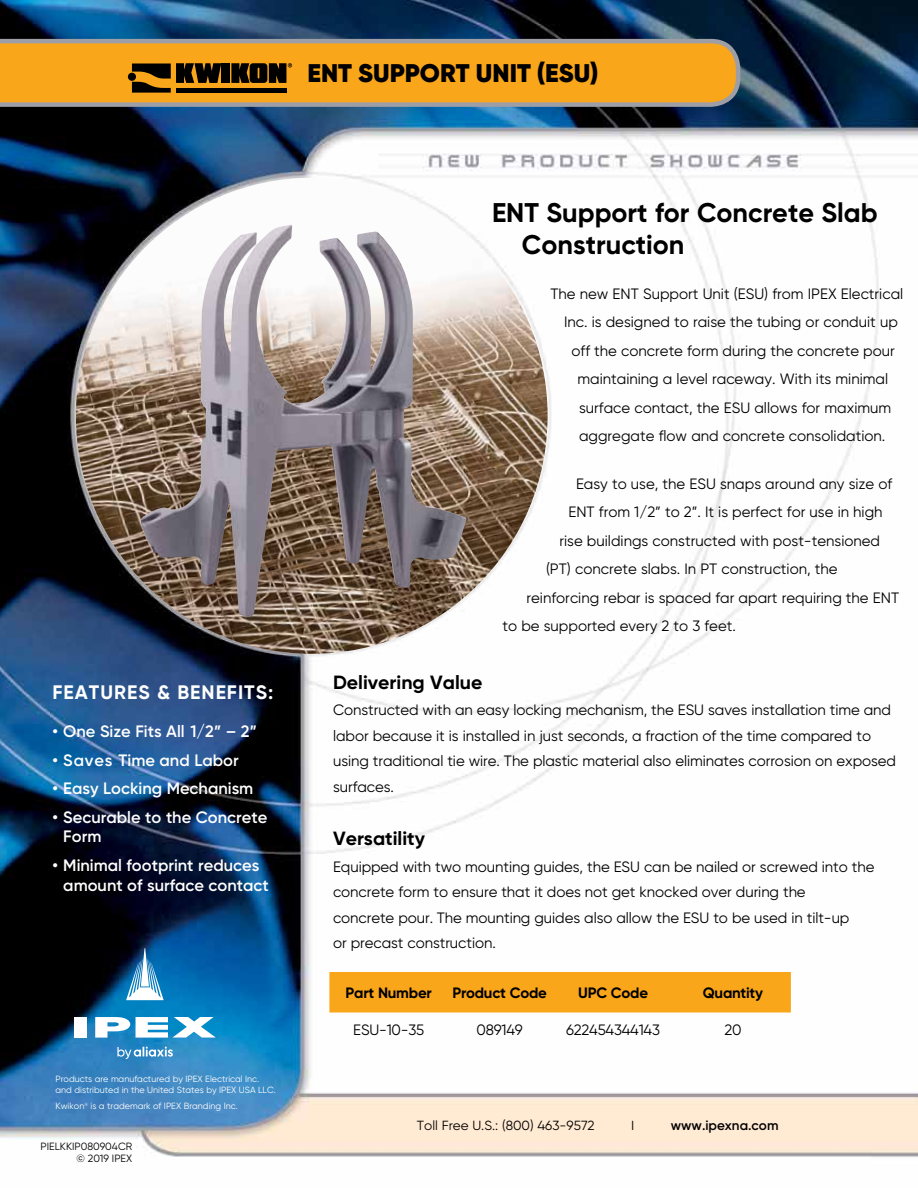
<style>
.page{position:relative;width:918px;height:1188px;background:#fff}
.page>*{position:absolute;margin:0;border:0;box-sizing:border-box;transform-origin:0 0}
.t1{font:700 27px/32.4px "Gilroy";color:#000}
.t2{font:900 25.5px "Gilroy";color:#000}
.t3{font:700 19.5px "Gilroy";letter-spacing:.05em;color:#fff}
.t4{font:700 19.05px "Gilroy";color:#000}
.t5{font:600 16.5px/19.8px "Gilroy";color:#fff}
.t6{font:15px/25.5px "Gilroy";color:#000}
.t7{font:700 15px "Gilroy";letter-spacing:-.015em;color:#000}
.t8{font:600 13.5px "Gilroy";color:#000}
.t9{font:13.2px "Gilroy";color:#000}
.t10{font:10.5px/12.6px "Gilroy";color:#000;text-align:right}
.t11{font:9px/10.8px "Gilroy";color:#fff}
</style>
<div class="page">
<img style="left:0;top:0;width:918px;height:1157px">
<svg style="left:0;top:39px;width:740px;height:68px;background:#e9a32f"></svg>
<img style="left:76px;top:178px;width:472px;height:476px">
<div style="left:329px;top:972px;width:462px;height:40px;background:#faa61a"></div>
<div style="left:176px;top:88px;width:110px;height:5px;background:#000"></div>
<div style="left:128px;top:73px;width:8px;height:8px;background:#000;border-radius:50%"></div>
<div style="left:222px;top:63px;width:8px;height:20px;background:#000"></div>
<svg style="left:132px;top:63px;width:89px;height:30px;background:#593b09"></svg>
<svg style="left:231px;top:63px;width:61px;height:20px"></svg>
<img style="left:140px;top:225px;width:327px;height:393px">
<div style="left:75px;top:1017px;width:12px;height:21px;background:#fff"></div>
<svg style="left:95px;top:1017px;width:35px;height:21px"></svg>
<svg style="left:136px;top:1017px;width:80px;height:21px"></svg>
<svg style="left:126px;top:948px;width:38px;height:52px"></svg>
<svg style="left:117px;top:1047px;width:56px;height:12px"></svg>
<h2 class="t2" style="left:307px;top:57px;width:293px">ENT SUPPORT UNIT (ESU)</h2>
<h3 class="t3" style="left:52px;top:680px;width:222px">FEATURES &amp; BENEFITS:</h3>
<p class="t5" style="left:52px;top:721px;width:206px">• One Size Fits All 1/2” – 2”</p>
<p class="t5" style="left:53px;top:750px;width:188px">• Saves Time and Labor</p>
<p class="t5" style="left:53px;top:778px;width:202px">• Easy Locking Mechanism</p>
<p class="t5" style="left:63px;top:807px;width:206px;text-indent:-11px">• Securable to the Concrete<br>Form</p>
<p class="t5" style="left:63px;top:855px;width:207px;text-indent:-11px">• Minimal footprint reduces amount of surface contact</p>
<p class="t11" style="left:56px;top:1074px;width:222px">Products are manufactured by IPEX Electrical Inc. and distributed in the United States by IPEX USA LLC.</p>
<p class="t11" style="left:56px;top:1101px;width:184px">Kwikon<sup>®</sup> is a trademark of IPEX Branding Inc.</p>
<p class="t10" style="left:41px;top:1140px;width:93px">PIELKKIP080904CR © 2019 IPEX</p>
<h1 class="t1" style="left:522px;top:196px;width:357px;text-indent:-30px">ENT Support for Concrete Slab<br>Construction</h1>
<p class="t6" style="left:550px;top:281px;width:354px">The new ENT Support Unit (ESU) from IPEX Electrical</p>
<p class="t6" style="left:564px;top:309px;width:335px">Inc. is designed to raise the tubing or conduit up</p>
<p class="t6" style="left:572px;top:338px;width:325px">off the concrete form during the concrete pour</p>
<p class="t6" style="left:578px;top:366px;width:312px">maintaining a level raceway. With its minimal</p>
<p class="t6" style="left:579px;top:395px;width:314px">surface contact, the ESU allows for maximum</p>
<p class="t6" style="left:579px;top:423px;width:308px">aggregate flow and concrete consolidation.</p>
<p class="t6" style="left:576px;top:471px;width:318px">Easy to use, the ESU snaps around any size of</p>
<p class="t6" style="left:568px;top:499px;width:316px">ENT from 1/2” to 2”. It is perfect for use in high</p>
<p class="t6" style="left:560px;top:528px;width:322px">rise buildings constructed with post-tensioned</p>
<p class="t6" style="left:546px;top:556px;width:293px">(PT) concrete slabs. In PT construction, the</p>
<p class="t6" style="left:526px;top:585px;width:374px">reinforcing rebar is spaced far apart requiring the ENT</p>
<p class="t6" style="left:502px;top:613px;width:235px">to be supported every 2 to 3 feet.</p>
<p class="t4" style="left:333px;top:670px;width:151px">Delivering Value</p>
<p class="t6" style="left:333px;top:697px;width:565px">Constructed with an easy locking mechanism, the ESU saves installation time and labor because it is installed in just seconds, a fraction of the time compared to using traditional tie wire. The plastic material also eliminates corrosion on exposed surfaces.</p>
<p class="t4" style="left:333px;top:826px;width:93px">Versatility</p>
<p class="t6" style="left:333px;top:853px;width:543px">Equipped with two mounting guides, the ESU can be nailed or screwed into the concrete form to ensure that it does not get knocked over during the<br>concrete pour. The mounting guides also allow the ESU to be used in tilt-up<br>or precast construction.</p>
<p class="t7" style="left:346px;top:984px;width:88px">Part Number</p>
<p class="t7" style="left:452px;top:984px;width:96px">Product Code</p>
<p class="t7" style="left:578px;top:984px;width:71px">UPC Code</p>
<p class="t7" style="left:703px;top:984px;width:62px">Quantity</p>
<p class="t6" style="left:353px;top:1017px;width:72px">ESU-10-35</p>
<p class="t6" style="left:477px;top:1017px;width:48px">089149</p>
<p class="t6" style="left:566px;top:1017px;width:95px">622454344143</p>
<p class="t6" style="left:724px;top:1017px;width:19px">20</p>
<p class="t9" style="left:417px;top:1118px;width:179px">Toll Free U.S.: (800) 463-9572</p>
<p class="t8" style="left:671px;top:1117px;width:109px">www.ipexna.com</p>
</div>
